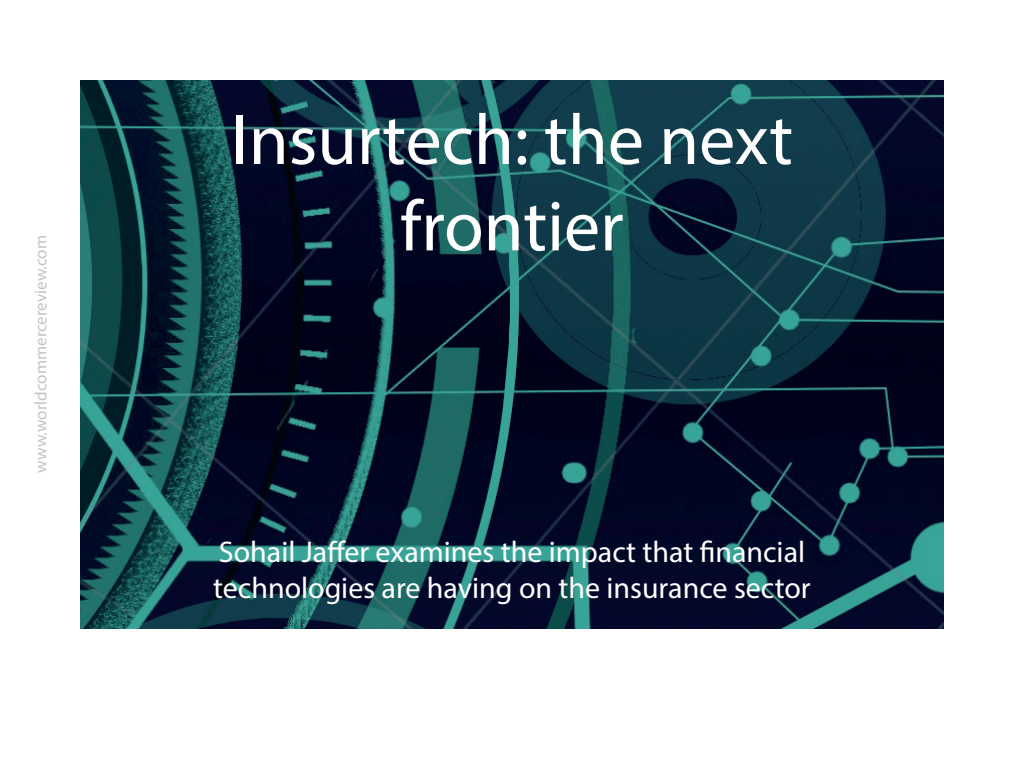
<style>
.page{position:relative;width:1024px;height:768px;background:#fff}
.page>*{position:absolute;margin:0;border:0;box-sizing:border-box;transform-origin:0 0}
.t1{font:72px/86.4px "Myriad Pro";color:#fff;text-align:center}
.t2{font:30px/36px "Myriad Pro";color:#fff}
.t3{font:17px "Myriad Pro";color:#c2c3c3}
</style>
<div class="page">
<img style="left:80px;top:81px;width:864px;height:548px">
<p class="t3" style="left:30px;top:473px;width:239px;rotate:-90deg">www.worldcommercereview.com</p>
<h1 class="t1" style="left:231px;top:96px;width:564px">Insurtech: the next frontier</h1>
<p class="t2" style="left:213px;top:533px;width:599px">Sohail Jaffer examines the impact that financial technologies are having on the insurance sector</p>
</div>
